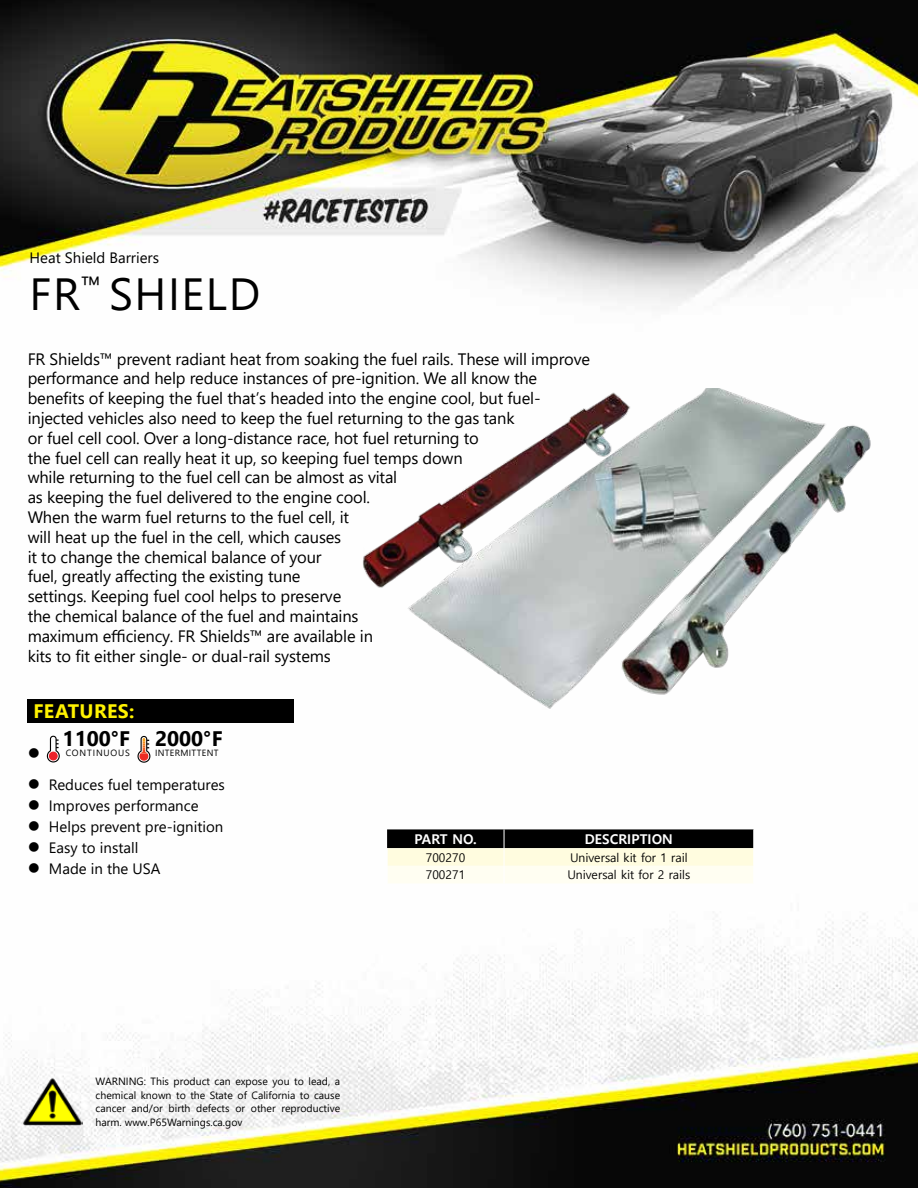
<style>
.page{position:relative;width:918px;height:1188px;background:#fff}
.page>*{position:absolute;margin:0;border:0;box-sizing:border-box;transform-origin:0 0}
.t1{font:45px "Segoe UI";letter-spacing:.035em;color:#000}
.t2{font:700 21px "Segoe UI";color:#000}
.t3{font:700 19.5px "Segoe UI";letter-spacing:.02em;color:#fff200}
.t4{font:16.5px/19.8px "Segoe UI";letter-spacing:-.01em;color:#000}
.t5{font:15px/21px "Segoe UI";color:#000}
.t6{font:700 13.5px "Malgun Gothic";color:#fff}
.t7{font:12px "Malgun Gothic";color:#000}
.t8{font:10.5px/13.5px "Segoe UI";color:#000;text-align:justify}
.t9{font:9px "Segoe UI";letter-spacing:.045em;color:#000}
.t10{font:9px "Segoe UI";letter-spacing:.095em;color:#000}
</style>
<div class="page">
<img style="left:0;top:0;width:918px;height:1188px">
<img style="left:23px;top:1078px;width:60px;height:47px">
<svg style="left:387px;top:829px;width:368px;height:54px"></svg>
<div style="left:28px;top:699px;width:266px;height:24px;background:#000"></div>
<svg style="left:137px;top:736px;width:13px;height:27px"></svg>
<svg style="left:47px;top:736px;width:13px;height:27px"></svg>
<div style="left:49px;top:752px;width:9px;height:8px;background:#ed2029;border-radius:50%"></div>
<img style="left:346px;top:389px;width:541px;height:376px">
<svg style="left:29px;top:748px;width:10px;height:10px"></svg>
<svg style="left:29px;top:779px;width:10px;height:10px"></svg>
<svg style="left:29px;top:800px;width:10px;height:10px"></svg>
<svg style="left:29px;top:821px;width:10px;height:10px"></svg>
<svg style="left:29px;top:842px;width:10px;height:10px"></svg>
<svg style="left:29px;top:863px;width:10px;height:10px"></svg>
<p class="t5" style="left:30px;top:246px;width:131px">Heat Shield Barriers</p>
<h1 class="t1" style="left:30px;top:252px;width:232px">FR<sup>™</sup> SHIELD</h1>
<p class="t4" style="left:28px;top:347px;width:564px">FR Shields™ prevent radiant heat from soaking the fuel rails. These will improve performance and help reduce instances of pre-ignition. We all know the benefits of keeping the fuel that’s headed into the engine cool, but fuel&shy;injected vehicles also need to keep the fuel returning to the gas tank<br>or fuel cell cool. Over a long-distance race, hot fuel returning to<br>the fuel cell can really heat it up, so keeping fuel temps down<br>while returning to the fuel cell can be almost as vital<br>as keeping the fuel delivered to the engine cool.<br>When the warm fuel returns to the fuel cell, it<br>will heat up the fuel in the cell, which causes<br>it to change the chemical balance of your<br>fuel, greatly affecting the existing tune<br>settings. Keeping fuel cool helps to preserve<br>the chemical balance of the fuel and maintains<br>maximum efficiency. FR Shields™ are available in<br>kits to fit either single- or dual-rail systems</p>
<p class="t3" style="left:33px;top:693px;width:103px">FEATURES:</p>
<p class="t2" style="left:63px;top:718px;width:69px">1100°F</p>
<p class="t10" style="left:66px;top:744px;width:66px">CONTINUOUS</p>
<p class="t2" style="left:155px;top:718px;width:69px">2000°F</p>
<p class="t9" style="left:155px;top:744px;width:65px">INTERMITTENT</p>
<p class="t5" style="left:49px;top:773px;width:178px">Reduces fuel temperatures<br>Improves performance<br>Helps prevent pre-ignition<br>Easy to install<br>Made in the USA</p>
<p class="t6" style="left:414px;top:831px;width:64px">PART NO.</p>
<p class="t6" style="left:585px;top:831px;width:90px">DESCRIPTION</p>
<p class="t7" style="left:426px;top:850px;width:41px">700270</p>
<p class="t7" style="left:570px;top:850px;width:119px">Universal kit for 1 rail</p>
<p class="t7" style="left:426px;top:868px;width:41px">700271</p>
<p class="t7" style="left:568px;top:868px;width:124px">Universal kit for 2 rails</p>
<p class="t8" style="left:96px;top:1074px;width:246px">WARNING: This product can expose you to lead, a chemical known to the State of California to cause cancer and/or birth defects or other reproductive harm. www.P65Warnings.ca.gov</p>
</div>
